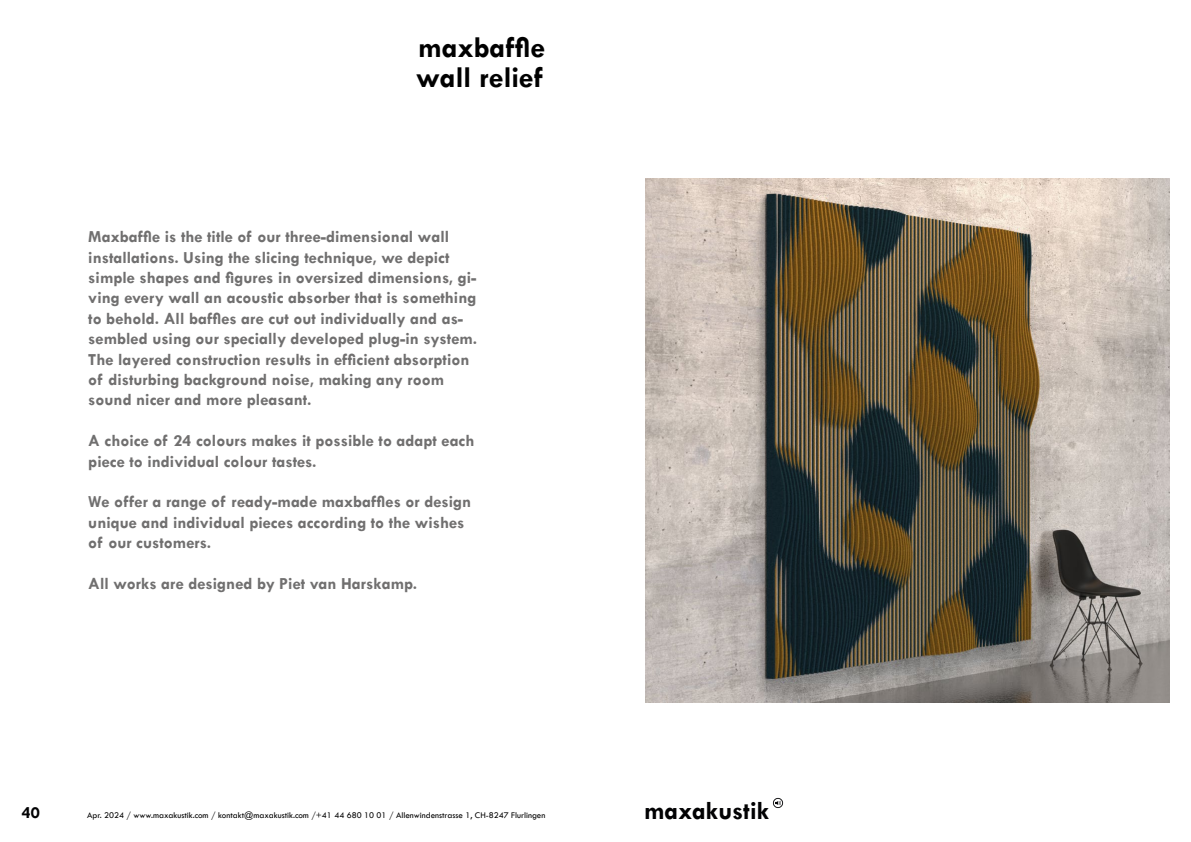
<style>
.page{position:relative;width:1191px;height:842px;background:#fff}
.page>*{position:absolute;margin:0;border:0;box-sizing:border-box;transform-origin:0 0}
.t1{font:700 30px/30px "Tw Cen";color:#000}
.t2{font:700 26px "Tw Cen";color:#020203}
.t3{font:700 17px/20.4px "Tw Cen";color:#706f6f}
.t4{font:700 17px "Tw Cen";color:#020203}
.t5{font:9px "Tw Cen";color:#000}
</style>
<div class="page">
<svg style="left:773px;top:798px;width:10px;height:10px"></svg>
<img style="left:645px;top:179px;width:524px;height:523px">
<h1 class="t1" style="left:416px;top:31px;width:130px">maxbaffle wall relief</h1>
<p class="t3" style="left:88px;top:226px;width:390px">Maxbaffle is the title of our three-dimensional wall installations. Using the slicing technique, we depict simple shapes and figures in oversized dimensions, gi&shy;ving every wall an acoustic absorber that is something to behold. All baffles are cut out individually and as&shy;sembled using our specially developed plug-in system.<br>The layered construction results in efficient absorption of disturbing background noise, making any room sound nicer and more pleasant.</p>
<p class="t3" style="left:88px;top:430px;width:388px">A choice of 24 colours makes it possible to adapt each piece to individual colour tastes.</p>
<p class="t3" style="left:88px;top:491px;width:384px">We offer a range of ready-made maxbaffles or design unique and individual pieces according to the wishes of our customers.</p>
<p class="t3" style="left:88px;top:573px;width:330px">All works are designed by Piet van Harskamp.</p>
<p class="t4" style="left:22px;top:802px;width:20px">40</p>
<p class="t5" style="left:87px;top:809px;width:460px">Apr. 2024 / www.maxakustik.com / kontakt@maxakustik.com /+41 44 680 10 01 / Allenwindenstrasse 1, CH-8247 Flurlingen</p>
<h2 class="t2" style="left:644px;top:795px;width:127px">maxakustik</h2>
</div>
